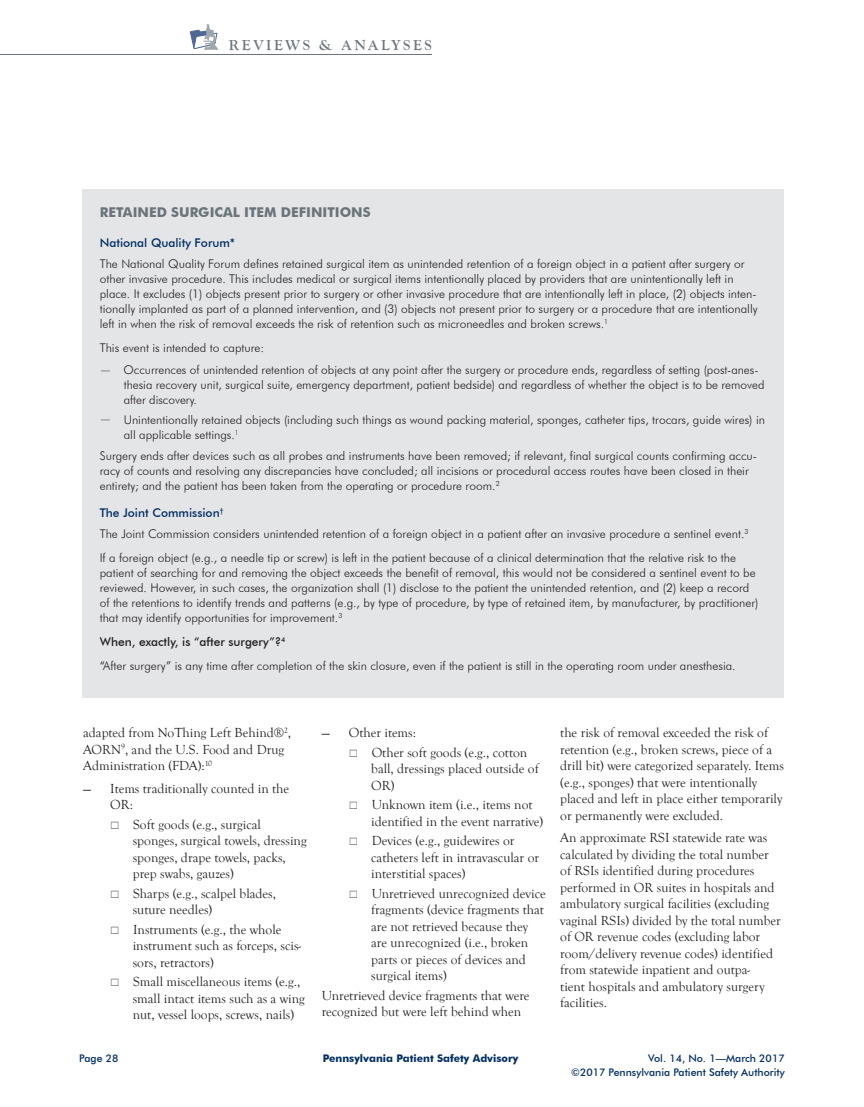
<style>
.page{position:relative;width:864px;height:1107px;background:#fff}
.page>*{position:absolute;margin:0;border:0;box-sizing:border-box;transform-origin:0 0}
.t1{font:700 15px "Goudy Old Style T";letter-spacing:.175em;color:#6a747b}
.t2{font:13.5px/16.5px "Goudy Old Style T";color:#231f20}
.t3{font:700 13.5px "Futura BT";color:#6a747b}
.t4{font:300 12px/15px "Futura BT";color:#231f20}
.t5{font:500 12px "Futura BT";color:#002e64}
.t6{font:500 10.5px/13.5px "Futura BT";color:#002e64;text-align:right}
.t7{font:700 10.5px "Futura BT";color:#002e64}
.s1{font-size:9px}
.s2{font-weight:500;color:#002e64}
.s3{font-weight:500}
</style>
<div class="page">
<hr style="left:0;top:54px;width:432px;height:1px;background:#6a747b">
<svg style="left:190px;top:24px;width:28px;height:26px"></svg>
<div style="left:82px;top:189px;width:702px;height:509px;background:#e4e5e7"></div>
<p class="t1" style="left:229px;top:36px;width:205px">REVIEWS &amp; ANALYSES</p>
<p class="t3" style="left:100px;top:204px;width:272px">RETAINED SURGICAL ITEM DEFINITIONS</p>
<p class="t5" style="left:100px;top:235px;width:137px">National Quality Forum*</p>
<p class="t4" style="left:100px;top:256px;width:659px">The National Quality Forum defines retained surgical item as unintended retention of a foreign object in a patient after surgery or other invasive procedure. This includes medical or surgical items intentionally placed by providers that are unintentionally left in place. It excludes (1) objects present prior to surgery or other invasive procedure that are intentionally left in place, (2) objects inten&shy;tionally implanted as part of a planned intervention, and (3) objects not present prior to surgery or a procedure that are intentionally left in when the risk of removal exceeds the risk of retention such as microneedles and broken screws.<sup>1</sup></p>
<p class="t4" style="left:100px;top:336px;width:661px;line-height:22.5px">This event is intended to capture:<br><span class="s1">——</span> Occurrences of unintended retention of objects at any point after the surgery or procedure ends, regardless of setting (post-anes-</p>
<p class="t4" style="left:124px;top:377px;width:642px">thesia recovery unit, surgical suite, emergency department, patient bedside) and regardless of whether the object is to be removed after discovery.</p>
<p class="t4" style="left:124px;top:412px;width:643px;text-indent:-22px"><span class="s1">——</span> Unintentionally retained objects (including such things as wound packing material, sponges, catheter tips, trocars, guide wires) in all applicable settings.<sup>1</sup></p>
<p class="t4" style="left:100px;top:448px;width:659px">Surgery ends after devices such as all probes and instruments have been removed; if relevant, final surgical counts confirming accu&shy;racy of counts and resolving any discrepancies have concluded; all incisions or procedural access routes have been closed in their entirety; and the patient has been taken from the operating or procedure room.<sup>2</sup></p>
<p class="t4" style="left:100px;top:502px;width:650px;line-height:21px"><span class="s2">The Joint Commission</span><sup>†<br></sup>The Joint Commission considers unintended retention of a foreign object in a patient after an invasive procedure a sentinel event.<sup>3</sup></p>
<p class="t4" style="left:100px;top:550px;width:660px">If a foreign object (e.g., a needle tip or screw) is left in the patient because of a clinical determination that the relative risk to the patient of searching for and removing the object exceeds the benefit of removal, this would not be considered a sentinel event to be reviewed. However, in such cases, the organization shall (1) disclose to the patient the unintended retention, and (2) keep a record of the retentions to identify trends and patterns (e.g., by type of procedure, by type of retained item, by manufacturer, by practitioner) that may identify opportunities for improvement.<sup>3</sup></p>
<p class="t4" style="left:100px;top:629px;width:637px;line-height:24px"><span class="s3">When, exactly, is “after surgery”?</span><sup>4<br></sup>“After surgery” is any time after completion of the skin closure, even if the patient is still in the operating room under anesthesia.</p>
<p class="t2" style="left:83px;top:725px;width:210px">adapted from NoThing Left Behind®<sup>2</sup>,<br>AORN<sup>9</sup>, and the U.S. Food and Drug<br>Administration (FDA):<sup>10</sup></p>
<p class="t2" style="left:110px;top:780px;width:181px;text-indent:-27px">— Items traditionally counted in the<br>OR:</p>
<p class="t2" style="left:133px;top:816px;width:175px">Soft goods (e.g., surgical sponges, surgical towels, dressing sponges, drape towels, packs, prep swabs, gauzes)</p>
<p class="t2" style="left:133px;top:885px;width:145px">Sharps (e.g., scalpel blades, suture needles)</p>
<p class="t2" style="left:133px;top:921px;width:170px">Instruments (e.g., the whole instrument such as forceps, scis&shy;sors, retractors)</p>
<p class="t2" style="left:133px;top:974px;width:174px">Small miscellaneous items (e.g., small intact items such as a wing nut, vessel loops, screws, nails)</p>
<p class="t6" style="left:79px;top:1051px;width:41px">Page 28</p>
<p class="t2" style="left:372px;top:723px;width:157px;line-height:19.5px;text-indent:-50px">— Other items:<br>Other soft goods (e.g., cotton</p>
<p class="t2" style="left:371px;top:761px;width:169px">ball, dressings placed outside of<br>OR)</p>
<p class="t2" style="left:371px;top:797px;width:174px">Unknown item (i.e., items not identified in the event narrative)</p>
<p class="t2" style="left:371px;top:833px;width:169px">Devices (e.g., guidewires or catheters left in intravascular or interstitial spaces)</p>
<p class="t2" style="left:371px;top:885px;width:176px">Unretrieved unrecognized device fragments (device fragments that are not retrieved because they are unrecognized (i.e., broken parts or pieces of devices and surgical items)</p>
<p class="t2" style="left:322px;top:987px;width:209px">Unretrieved device fragments that were recognized but were left behind when</p>
<p class="t2" style="left:560px;top:725px;width:225px">the risk of removal exceeded the risk of retention (e.g., broken screws, piece of a drill bit) were categorized separately. Items (e.g., sponges) that were intentionally placed and left in place either temporarily or permanently were excluded.</p>
<p class="t2" style="left:560px;top:830px;width:222px">An approximate RSI statewide rate was calculated by dividing the total number of RSIs identified during procedures performed in OR suites in hospitals and ambulatory surgical facilities (excluding vaginal RSIs) divided by the total number of OR revenue codes (excluding labor room/delivery revenue codes) identified from statewide inpatient and outpa-<br>tient hospitals and ambulatory surgery facilities.</p>
<p class="t7" style="left:323px;top:1052px;width:197px">Pennsylvania Patient Safety Advisory</p>
<p class="t6" style="left:571px;top:1052px;width:215px">Vol. 14, No. 1—March 2017<br>©2017 Pennsylvania Patient Safety Authority</p>
</div>
